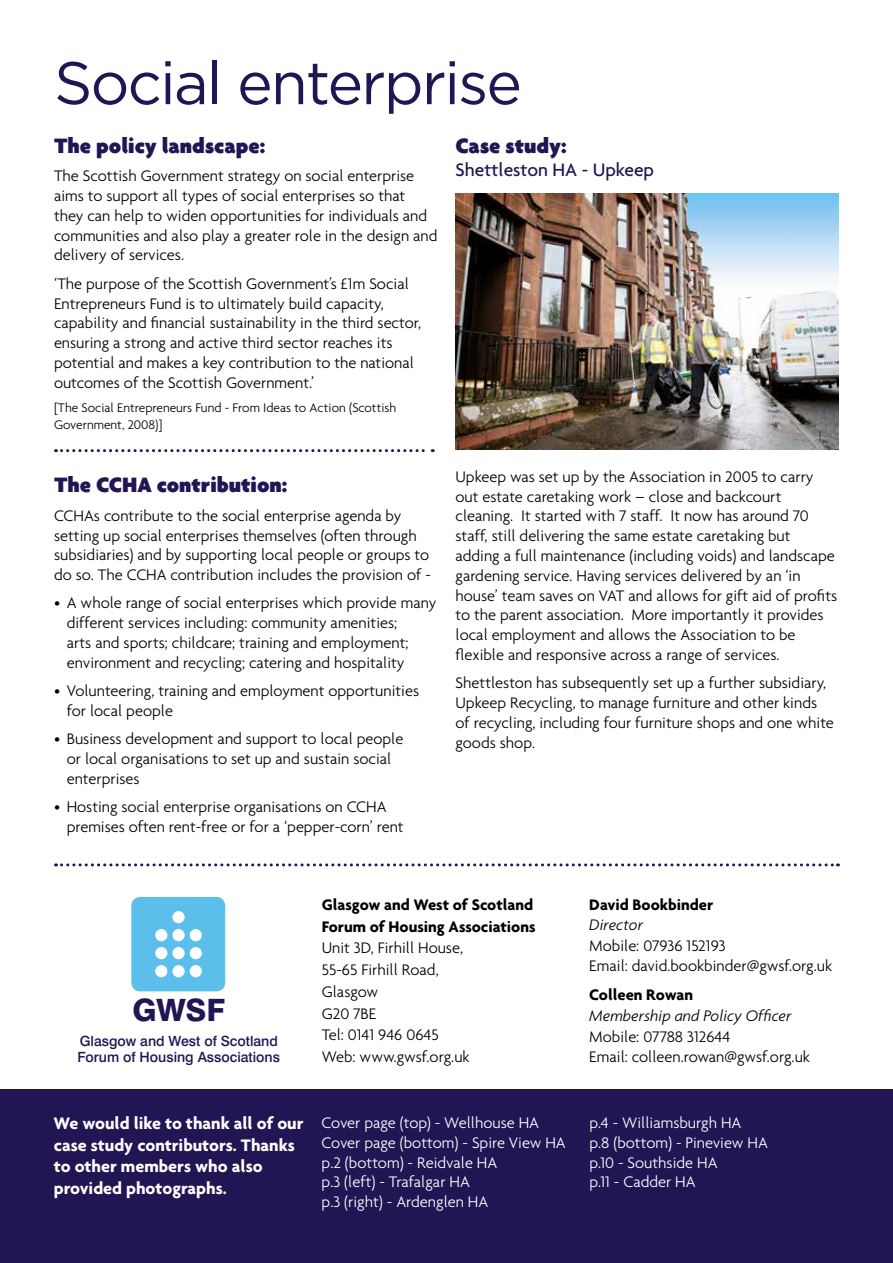
<style>
.page{position:relative;width:893px;height:1263px;background:#fff}
.page>*{position:absolute;margin:0;border:0;box-sizing:border-box;transform-origin:0 0}
.t1{font:60px "Gotham";letter-spacing:-.03em;color:#211554}
.t2{font:800 30.75px "Swiss 721 BT";color:#211554}
.t3{font:900 22.5px "Agenda";color:#211554}
.t4{font:500 19.5px "Agenda";color:#211554}
.t5{font:700 18px/21.6px "Agenda";color:#fff}
.t6{font:300 16.5px/19.8px "Agenda";color:#000}
.t7{font:300 16.5px/19.8px "Agenda";color:#fff}
.t8{font:700 16.5px/21.8px "Agenda";color:#000}
.t9{font:italic 300 16.5px "Agenda";color:#000}
.t10{font:500 14.1px/17px "Swiss 721 BT";color:#211554}
.t11{font:300 13.5px/16.2px "Agenda";color:#000}
</style>
<div class="page">
<div style="left:0;top:1089px;width:893px;height:174px;background:#211554"></div>
<img style="left:455px;top:193px;width:384px;height:256px">
<div style="left:131px;top:897px;width:94px;height:94px;background:#5cbeea;border-radius:9px"></div>
<div style="left:172px;top:911px;width:13px;height:12px;background:#fff;border-radius:50%"></div>
<div style="left:172px;top:929px;width:13px;height:12px;background:#fff;border-radius:50%"></div>
<div style="left:155px;top:929px;width:12px;height:12px;background:#fff;border-radius:50%"></div>
<div style="left:190px;top:929px;width:12px;height:12px;background:#fff;border-radius:50%"></div>
<div style="left:172px;top:947px;width:13px;height:12px;background:#fff;border-radius:50%"></div>
<div style="left:155px;top:947px;width:12px;height:12px;background:#fff;border-radius:50%"></div>
<div style="left:190px;top:947px;width:12px;height:12px;background:#fff;border-radius:50%"></div>
<div style="left:172px;top:965px;width:13px;height:12px;background:#fff;border-radius:50%"></div>
<div style="left:155px;top:965px;width:12px;height:12px;background:#fff;border-radius:50%"></div>
<div style="left:190px;top:965px;width:12px;height:12px;background:#fff;border-radius:50%"></div>
<svg style="left:55px;top:449px;width:378px;height:3px"></svg>
<svg style="left:62px;top:863px;width:776px;height:3px"></svg>
<h1 class="t1" style="left:54px;top:50px;width:469px">Social enterprise</h1>
<h3 class="t3" style="left:54px;top:132px;width:213px">The policy landscape:</h3>
<p class="t6" style="left:54px;top:166px;width:385px">The Scottish Government strategy on social enterprise aims to support all types of social enterprises so that they can help to widen opportunities for individuals and communities and also play a greater role in the design and delivery of services.</p>
<p class="t6" style="left:54px;top:273px;width:369px">‘The purpose of the Scottish Government’s £1m Social Entrepreneurs Fund is to ultimately build capacity, capability and financial sustainability in the third sector, ensuring a strong and active third sector reaches its potential and makes a key contribution to the national outcomes of the Scottish Government.’</p>
<p class="t11" style="left:54px;top:400px;width:344px">[The Social Entrepreneurs Fund - From Ideas to Action (Scottish<br>Government, 2008)]</p>
<h3 class="t3" style="left:54px;top:471px;width:235px">The CCHA contribution:</h3>
<p class="t6" style="left:54px;top:505px;width:378px">CCHAs contribute to the social enterprise agenda by setting up social enterprises themselves (often through subsidiaries) and by supporting local people or groups to do so. The CCHA contribution includes the provision of -</p>
<p class="t6" style="left:67px;top:593px;width:371px;text-indent:-13px">• A whole range of social enterprises which provide many different services including: community amenities;<br>arts and sports; childcare; training and employment; environment and recycling; catering and hospitality</p>
<p class="t6" style="left:67px;top:681px;width:354px;text-indent:-13px">• Volunteering, training and employment opportunities for local people</p>
<p class="t6" style="left:67px;top:729px;width:338px;text-indent:-13px">• Business development and support to local people or local organisations to set up and sustain social enterprises</p>
<p class="t6" style="left:67px;top:797px;width:338px;text-indent:-13px">• Hosting social enterprise organisations on CCHA premises often rent-free or for a ‘pepper-corn’ rent</p>
<h3 class="t3" style="left:455px;top:132px;width:113px">Case study:</h3>
<p class="t4" style="left:455px;top:158px;width:200px">Shettleston HA - Upkeep</p>
<p class="t6" style="left:455px;top:466px;width:383px">Upkeep was set up by the Association in 2005 to carry out estate caretaking work – close and backcourt cleaning. It started with 7 staff. It now has around 70 staff, still delivering the same estate caretaking but adding a full maintenance (including voids) and landscape gardening service. Having services delivered by an ‘in house’ team saves on VAT and allows for gift aid of profits to the parent association. More importantly it provides local employment and allows the Association to be flexible and responsive across a range of services.</p>
<p class="t6" style="left:455px;top:673px;width:380px">Shettleston has subsequently set up a further subsidiary, Upkeep Recycling, to manage furniture and other kinds of recycling, including four furniture shops and one white goods shop.</p>
<h2 class="t2" style="left:132px;top:991px;width:94px">GWSF</h2>
<p class="t10" style="left:78px;top:1032px;width:204px">Glasgow and West of Scotland<br>Forum of Housing Associations</p>
<p class="t8" style="left:322px;top:893px;width:215px">Glasgow and West of Scotland<br>Forum of Housing Associations</p>
<p class="t6" style="left:322px;top:937px;width:149px;line-height:21.8px">Unit 3D, Firhill House,<br>55-65 Firhill Road,<br>Glasgow<br>G20 7BE<br>Tel: 0141 946 0645<br>Web: www.gwsf.org.uk</p>
<p class="t8" style="left:589px;top:893px;width:126px">David Bookbinder</p>
<p class="t9" style="left:589px;top:915px;width:55px">Director</p>
<p class="t6" style="left:589px;top:935px;width:244px;line-height:20.5px">Mobile: 07936 152193<br>Email: david.bookbinder@gwsf.org.uk</p>
<p class="t8" style="left:589px;top:984px;width:105px">Colleen Rowan</p>
<p class="t9" style="left:589px;top:1006px;width:204px">Membership and Policy Officer</p>
<p class="t6" style="left:589px;top:1026px;width:222px;line-height:20.5px">Mobile: 07788 312644<br>Email: colleen.rowan@gwsf.org.uk</p>
<p class="t5" style="left:54px;top:1112px;width:251px">We would like to thank all of our case study contributors. Thanks to other members who also provided photographs.</p>
<p class="t7" style="left:322px;top:1112px;width:246px">Cover page (top) - Wellhouse HA<br>Cover page (bottom) - Spire View HA p.2 (bottom) - Reidvale HA<br>p.3 (left) - Trafalgar HA<br>p.3 (right) - Ardenglen HA</p>
<p class="t7" style="left:589px;top:1112px;width:180px">p.4 - Williamsburgh HA<br>p.8 (bottom) - Pineview HA p.10 - Southside HA<br>p.11 - Cadder HA</p>
</div>
